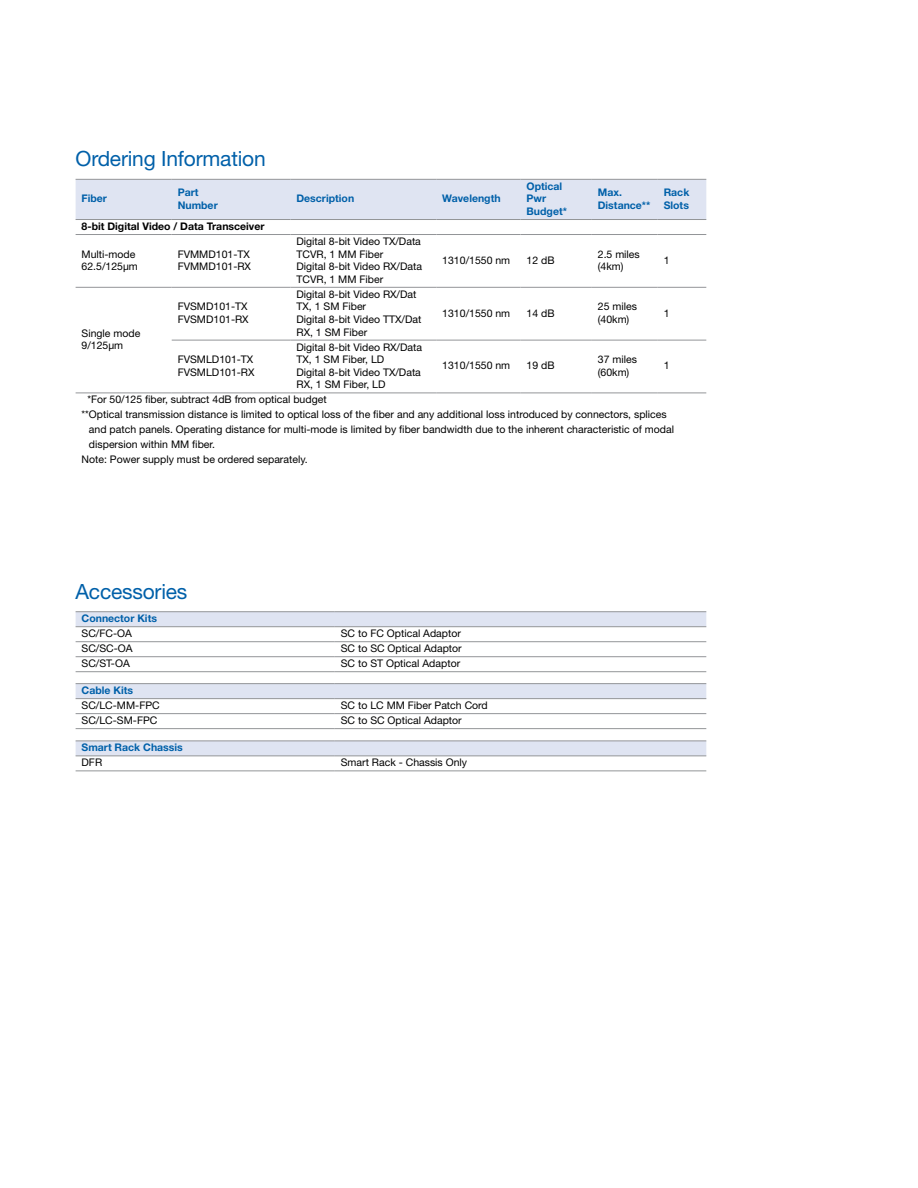
<style>
.page{position:relative;width:918px;height:1188px;background:#fff}
.page>*{position:absolute;margin:0;border:0;box-sizing:border-box;transform-origin:0 0}
.t1{font:21px "Helvetica Neue LT Std";letter-spacing:-.01em;color:#0060a9}
.t2{font:10.5px/12.6px "Helvetica Neue LT Std";color:#000}
.t3{font:700 10.5px/12.6px "Helvetica Neue LT Std";color:#0060a9}
.t4{font:700 10.5px "Helvetica Neue LT Std";color:#000}
</style>
<div class="page">
<svg style="left:76px;top:612px;width:630px;height:144px"></svg>
<hr style="left:76px;top:626px;width:259px;height:1px;background:#939598">
<hr style="left:335px;top:626px;width:371px;height:1px;background:#939598">
<hr style="left:76px;top:641px;width:259px;height:1px;background:#939598">
<hr style="left:335px;top:641px;width:371px;height:1px;background:#939598">
<hr style="left:76px;top:656px;width:259px;height:1px;background:#939598">
<hr style="left:335px;top:656px;width:371px;height:1px;background:#939598">
<hr style="left:76px;top:671px;width:259px;height:1px;background:#939598">
<hr style="left:335px;top:671px;width:371px;height:1px;background:#939598">
<hr style="left:76px;top:698px;width:259px;height:1px;background:#939598">
<hr style="left:335px;top:698px;width:371px;height:1px;background:#939598">
<hr style="left:76px;top:713px;width:259px;height:1px;background:#939598">
<hr style="left:335px;top:713px;width:371px;height:1px;background:#939598">
<hr style="left:76px;top:728px;width:259px;height:1px;background:#939598">
<hr style="left:335px;top:728px;width:371px;height:1px;background:#939598">
<hr style="left:76px;top:756px;width:259px;height:1px;background:#939598">
<hr style="left:335px;top:756px;width:371px;height:1px;background:#939598">
<hr style="left:76px;top:770px;width:259px;height:1px;background:#939598">
<hr style="left:335px;top:770px;width:371px;height:1px;background:#939598">
<hr style="left:76px;top:611px;width:259px;height:1px;background:#939598">
<hr style="left:335px;top:611px;width:371px;height:1px;background:#939598">
<hr style="left:76px;top:683px;width:259px;height:1px;background:#939598">
<hr style="left:335px;top:683px;width:371px;height:1px;background:#939598">
<hr style="left:76px;top:741px;width:259px;height:1px;background:#939598">
<hr style="left:335px;top:741px;width:371px;height:1px;background:#939598">
<div style="left:76px;top:180px;width:630px;height:39px;background:#dfe4f2"></div>
<hr style="left:76px;top:219px;width:96px;height:1px;background:#939598">
<hr style="left:172px;top:219px;width:119px;height:1px;background:#939598">
<hr style="left:291px;top:219px;width:145px;height:1px;background:#939598">
<hr style="left:436px;top:219px;width:85px;height:1px;background:#939598">
<hr style="left:521px;top:219px;width:71px;height:1px;background:#939598">
<hr style="left:592px;top:219px;width:66px;height:1px;background:#939598">
<hr style="left:76px;top:234px;width:96px;height:1px;background:#939598">
<hr style="left:172px;top:234px;width:119px;height:1px;background:#939598">
<hr style="left:291px;top:234px;width:145px;height:1px;background:#939598">
<hr style="left:436px;top:234px;width:85px;height:1px;background:#939598">
<hr style="left:521px;top:234px;width:71px;height:1px;background:#939598">
<hr style="left:592px;top:234px;width:66px;height:1px;background:#939598">
<hr style="left:76px;top:287px;width:96px;height:1px;background:#939598">
<hr style="left:172px;top:287px;width:119px;height:1px;background:#939598">
<hr style="left:291px;top:287px;width:145px;height:1px;background:#939598">
<hr style="left:436px;top:287px;width:85px;height:1px;background:#939598">
<hr style="left:521px;top:287px;width:71px;height:1px;background:#939598">
<hr style="left:592px;top:287px;width:66px;height:1px;background:#939598">
<hr style="left:172px;top:340px;width:119px;height:1px;background:#939598">
<hr style="left:291px;top:340px;width:145px;height:1px;background:#939598">
<hr style="left:436px;top:340px;width:85px;height:1px;background:#939598">
<hr style="left:521px;top:340px;width:71px;height:1px;background:#939598">
<hr style="left:592px;top:340px;width:66px;height:1px;background:#939598">
<hr style="left:76px;top:393px;width:96px;height:1px;background:#939598">
<hr style="left:172px;top:393px;width:119px;height:1px;background:#939598">
<hr style="left:291px;top:393px;width:145px;height:1px;background:#939598">
<hr style="left:436px;top:393px;width:85px;height:1px;background:#939598">
<hr style="left:521px;top:393px;width:71px;height:1px;background:#939598">
<hr style="left:592px;top:393px;width:66px;height:1px;background:#939598">
<hr style="left:658px;top:219px;width:48px;height:1px;background:#939598">
<hr style="left:658px;top:234px;width:48px;height:1px;background:#939598">
<hr style="left:658px;top:287px;width:48px;height:1px;background:#939598">
<hr style="left:658px;top:340px;width:48px;height:1px;background:#939598">
<hr style="left:658px;top:393px;width:48px;height:1px;background:#939598">
<hr style="left:76px;top:179px;width:96px;height:1px;background:#939598">
<hr style="left:172px;top:179px;width:119px;height:1px;background:#939598">
<hr style="left:291px;top:179px;width:145px;height:1px;background:#939598">
<hr style="left:436px;top:179px;width:85px;height:1px;background:#939598">
<hr style="left:521px;top:179px;width:71px;height:1px;background:#939598">
<hr style="left:592px;top:179px;width:66px;height:1px;background:#939598">
<hr style="left:658px;top:179px;width:48px;height:1px;background:#939598">
<h1 class="t1" style="left:76px;top:146px;width:192px">Ordering Information</h1>
<p class="t3" style="left:82px;top:192px;width:27px">Fiber</p>
<p class="t3" style="left:178px;top:186px;width:42px">Part<br>Number</p>
<p class="t3" style="left:297px;top:192px;width:59px">Description</p>
<p class="t3" style="left:442px;top:192px;width:60px">Wavelength</p>
<p class="t3" style="left:527px;top:180px;width:42px">Optical<br>Pwr<br>Budget*</p>
<p class="t3" style="left:598px;top:186px;width:54px">Max.<br>Distance**</p>
<p class="t3" style="left:664px;top:186px;width:27px">Rack<br>Slots</p>
<p class="t4" style="left:82px;top:220px;width:184px">8-bit Digital Video / Data Transceiver</p>
<p class="t2" style="left:82px;top:247px;width:58px">Multi-mode<br>62.5/125µm</p>
<p class="t2" style="left:178px;top:247px;width:75px">FVMMD101-TX<br>FVMMD101-RX</p>
<p class="t2" style="left:82px;top:327px;width:60px">Single mode<br>9/125µm</p>
<p class="t2" style="left:178px;top:300px;width:72px">FVSMD101-TX<br>FVSMD101-RX</p>
<p class="t2" style="left:178px;top:353px;width:78px">FVSMLD101-TX<br>FVSMLD101-RX</p>
<p class="t2" style="left:297px;top:235px;width:127px">Digital 8-bit Video TX/Data<br>TCVR, 1 MM Fiber<br>Digital 8-bit Video RX/Data<br>TCVR, 1 MM Fiber</p>
<p class="t2" style="left:297px;top:288px;width:126px">Digital 8-bit Video RX/Dat<br>TX, 1 SM Fiber<br>Digital 8-bit Video TTX/Dat<br>RX, 1 SM Fiber</p>
<p class="t2" style="left:297px;top:340px;width:127px">Digital 8-bit Video RX/Data<br>TX, 1 SM Fiber, LD<br>Digital 8-bit Video TX/Data<br>RX, 1 SM Fiber, LD</p>
<p class="t2" style="left:442px;top:254px;width:69px">1310/1550 nm</p>
<p class="t2" style="left:527px;top:254px;width:30px">12 dB</p>
<p class="t2" style="left:598px;top:247px;width:44px">2.5 miles (4km)</p>
<p class="t2" style="left:664px;top:254px;width:7px">1</p>
<p class="t2" style="left:442px;top:307px;width:69px">1310/1550 nm</p>
<p class="t2" style="left:527px;top:307px;width:30px">14 dB</p>
<p class="t2" style="left:598px;top:300px;width:41px">25 miles (40km)</p>
<p class="t2" style="left:664px;top:307px;width:7px">1</p>
<p class="t2" style="left:442px;top:359px;width:69px">1310/1550 nm</p>
<p class="t2" style="left:527px;top:359px;width:30px">19 dB</p>
<p class="t2" style="left:598px;top:353px;width:41px">37 miles (60km)</p>
<p class="t2" style="left:664px;top:359px;width:7px">1</p>
<p class="t2" style="left:87px;top:393px;width:241px">*For 50/125 fiber, subtract 4dB from optical budget</p>
<p class="t2" style="left:82px;top:408px;width:587px">**Optical transmission distance is limited to optical loss of the fiber and any additional loss introduced by connectors, splices</p>
<p class="t2" style="left:89px;top:423px;width:587px">and patch panels. Operating distance for multi-mode is limited by fiber bandwidth due to the inherent characteristic of modal</p>
<p class="t2" style="left:89px;top:438px;width:128px">dispersion within MM fiber.</p>
<p class="t2" style="left:82px;top:453px;width:228px">Note: Power supply must be ordered separately.</p>
<h1 class="t1" style="left:76px;top:579px;width:113px">Accessories</h1>
<p class="t3" style="left:82px;top:612px;width:77px">Connector Kits</p>
<p class="t2" style="left:82px;top:627px;width:52px">SC/FC-OA</p>
<p class="t2" style="left:341px;top:627px;width:122px">SC to FC Optical Adaptor</p>
<p class="t2" style="left:82px;top:642px;width:53px">SC/SC-OA</p>
<p class="t2" style="left:341px;top:642px;width:122px">SC to SC Optical Adaptor</p>
<p class="t2" style="left:82px;top:657px;width:50px">SC/ST-OA</p>
<p class="t2" style="left:341px;top:657px;width:121px">SC to ST Optical Adaptor</p>
<p class="t3" style="left:82px;top:684px;width:53px">Cable Kits</p>
<p class="t2" style="left:82px;top:699px;width:80px">SC/LC-MM-FPC</p>
<p class="t2" style="left:341px;top:699px;width:149px">SC to LC MM Fiber Patch Cord</p>
<p class="t2" style="left:82px;top:714px;width:77px">SC/LC-SM-FPC</p>
<p class="t2" style="left:341px;top:714px;width:122px">SC to SC Optical Adaptor</p>
<p class="t3" style="left:82px;top:741px;width:103px">Smart Rack Chassis</p>
<p class="t2" style="left:82px;top:756px;width:22px">DFR</p>
<p class="t2" style="left:341px;top:756px;width:128px">Smart Rack - Chassis Only</p>
</div>
